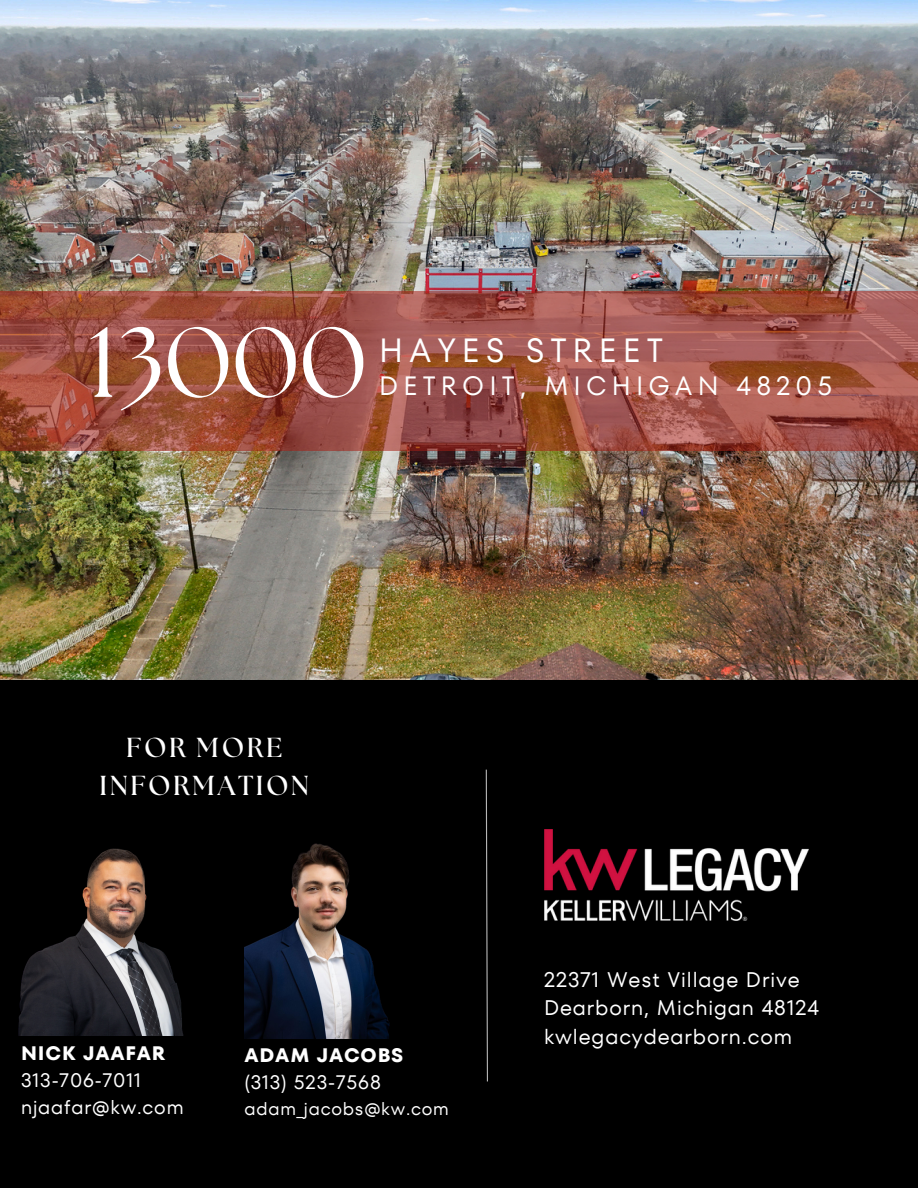
<style>
.page{position:relative;width:918px;height:1188px;background:#fff}
.page>*{position:absolute;margin:0;border:0;box-sizing:border-box;transform-origin:0 0}
.t1{font:99px "The Seasons";color:#fff}
.t2{font:33.45px "TT Fors";letter-spacing:.175em;color:#fff}
.t3{font:700 27.45px/38.2px "The Seasons";letter-spacing:.09em;color:#fff;text-align:center}
.t4{font:26.4px "TT Fors";letter-spacing:.195em;color:#fff}
.t5{font:21px/28px "TT Fors";letter-spacing:.045em;color:#fff}
.t6{font:19.5px/27px "TT Fors";letter-spacing:.045em;color:#fff}
.t7{font:700 19.5px "TT Fors";letter-spacing:.045em;color:#fff}
.t8{font:18px "TT Fors";letter-spacing:.045em;color:#fff}
.s1{font-weight:700}
</style>
<div class="page">
<div style="left:0;top:680px;width:918px;height:508px;background:#000"></div>
<img style="left:0;top:0;width:918px;height:680px">
<svg style="left:0;top:292px;width:918px;height:159px;background:#9d5144"></svg>
<svg style="left:485px;top:769px;width:3px;height:313px"></svg>
<img style="left:544px;top:830px;width:265px;height:91px">
<img style="left:18px;top:848px;width:166px;height:188px">
<img style="left:245px;top:843px;width:145px;height:195px">
<p class="t1" style="left:88px;top:318px;width:281px">13000</p>
<h1 class="t2" style="left:379px;top:327px;width:285px">HAYES STREET</h1>
<h2 class="t4" style="left:379px;top:367px;width:455px">DETROIT, MICHIGAN 48205</h2>
<h3 class="t3" style="left:100px;top:730px;width:211px">FOR MORE<br>INFORMATION</h3>
<p class="t6" style="left:21px;top:1040px;width:164px"><span class="s1">NICK JAAFAR<br></span>313-706-7011 njaafar@kw.com</p>
<h5 class="t7" style="left:245px;top:1042px;width:160px">ADAM JACOBS</h5>
<p class="t6" style="left:245px;top:1069px;width:138px">(313) 523-7568</p>
<p class="t8" style="left:245px;top:1096px;width:206px">adam_jacobs@kw.com</p>
<h4 class="t5" style="left:544px;top:966px;width:277px">22371 West Village Drive<br>Dearborn, Michigan 48124 kwlegacydearborn.com</h4>
</div>
